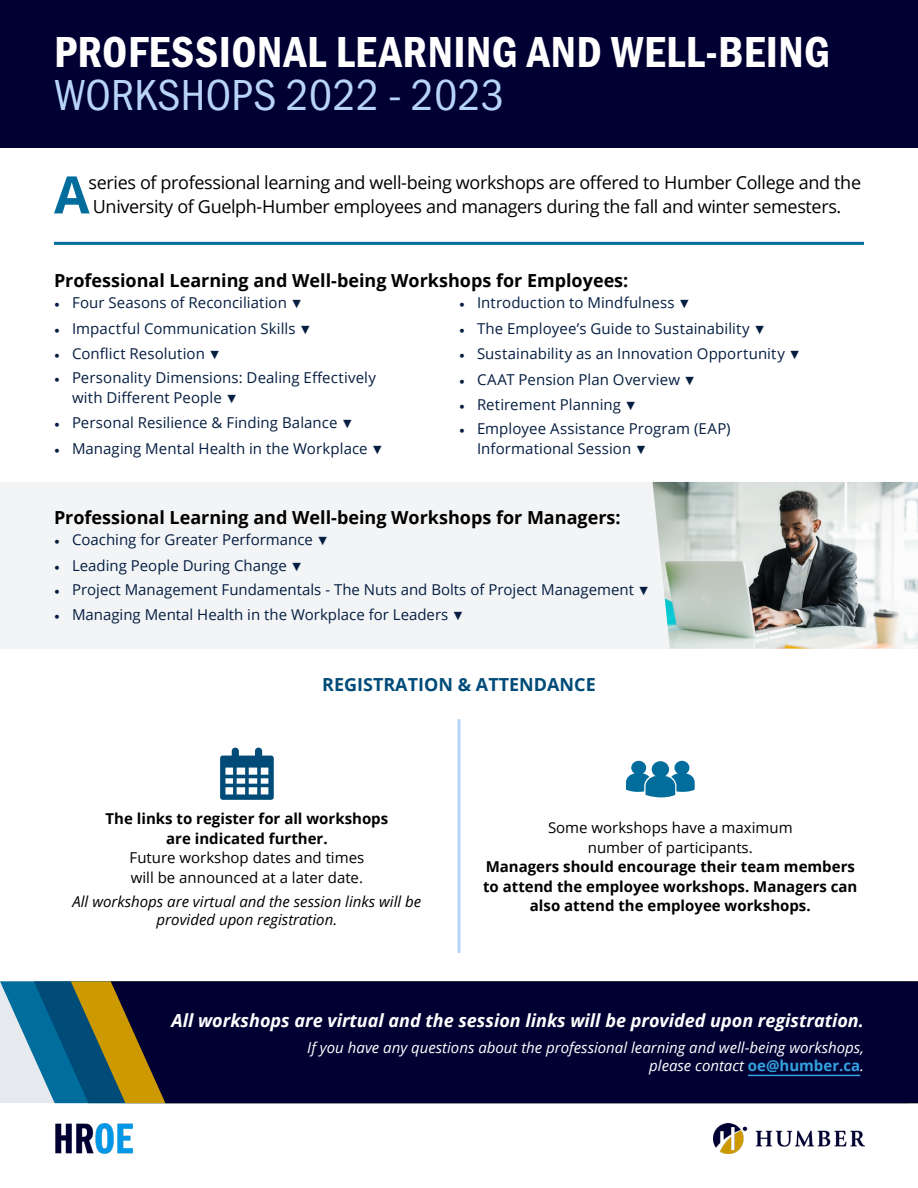
<style>
.page{position:relative;width:918px;height:1188px;background:#fff}
.page>*{position:absolute;margin:0;border:0;box-sizing:border-box;transform-origin:0 0}
.t1{font:700 51.6px "Open Sans";color:#006d9c}
.t2{font:45px/43.5px "Franklin Gothic URW Con Dem";letter-spacing:.01em;color:#fff}
.t3{font:18px/24px "Open Sans";letter-spacing:-.02em;color:#000}
.t4{font:700 18px "Open Sans";color:#000}
.t5{font:italic 700 18px "Open Sans";color:#fff}
.t6{font:700 18px "Open Sans";color:#004b78}
.t7{font:15px/19.5px "Open Sans";letter-spacing:.005em;color:#051e41}
.t8{font:700 15px/19.5px "Open Sans";color:#000;text-align:center}
.t9{font:15px/19.5px "Open Sans";color:#000;text-align:center}
.t10{font:italic 15px/18px "Open Sans";color:#fff;text-align:right}
.t11{font:italic 15px/18px "Open Sans";color:#000;text-align:center}
.s1{font-family:"Franklin Gothic URW Cond";color:#b8d4f6}
.s2{font-family:"Minion Pro"}
.s3{font-family:"Arial";font-size:12px}
.s4{font-weight:700}
.s5{font-weight:400}
.s6{font-weight:700;font-style:normal;color:#34a2df}
</style>
<div class="page">
<img style="left:55px;top:1124px;width:78px;height:29px">
<img style="left:714px;top:1123px;width:150px;height:30px">
<svg style="left:0;top:981px;width:34px;height:122px;background:#9ec3d4"></svg>
<svg style="left:34px;top:981px;width:37px;height:122px;background:#186e98"></svg>
<svg style="left:71px;top:981px;width:40px;height:122px;background:#4b6a4e"></svg>
<div style="left:111px;top:981px;width:807px;height:122px;background:#003"></div>
<hr style="left:748px;top:1075px;width:112px;height:1px;background:#34a2df">
<div style="left:0;top:482px;width:918px;height:167px;background:#f2f4f6"></div>
<div style="left:0;top:0;width:918px;height:147px;background:#003"></div>
<hr style="left:54px;top:242px;width:810px;height:3px;background:#006d9c">
<hr style="left:458px;top:719px;width:2px;height:234px;background:#b8d4f6">
<svg style="left:220px;top:748px;width:54px;height:52px"></svg>
<svg style="left:626px;top:761px;width:69px;height:36px"></svg>
<img style="left:652px;top:482px;width:266px;height:167px">
<h1 class="t2" style="left:54px;top:28px;width:778px">PROFESSIONAL LEARNING AND WELL-BEING<br><span class="s1">WORKSHOPS 2022 - 2023</span></h1>
<p class="t1" style="left:54px;top:158px;width:37px">A</p>
<p class="t3" style="left:89px;top:170px;width:774px">series of professional learning and well-being workshops are offered to Humber College and the<br>University of Guelph-Humber employees and managers during the fall and winter semesters.</p>
<h2 class="t4" style="left:54px;top:268px;width:576px">Professional Learning and Well-being Workshops for Employees:</h2>
<p class="t7" style="left:54px;top:292px;width:250px"><span class="s2">•</span> Four Seasons of Reconciliation <span class="s3">▼</span></p>
<p class="t7" style="left:54px;top:318px;width:259px"><span class="s2">•</span> Impactful Communication Skills <span class="s3">▼</span></p>
<p class="t7" style="left:54px;top:343px;width:168px"><span class="s2">•</span> Conflict Resolution <span class="s3">▼</span></p>
<p class="t7" style="left:72px;top:367px;width:306px;text-indent:-18px"><span class="s2">•</span> Personality Dimensions: Dealing Effectively with Different People <span class="s3">▼</span></p>
<p class="t7" style="left:54px;top:412px;width:301px"><span class="s2">•</span> Personal Resilience &amp; Finding Balance <span class="s3">▼</span></p>
<p class="t7" style="left:54px;top:438px;width:331px"><span class="s2">•</span> Managing Mental Health in the Workplace <span class="s3">▼</span></p>
<p class="t7" style="left:459px;top:292px;width:233px"><span class="s2">•</span> Introduction to Mindfulness <span class="s3">▼</span></p>
<p class="t7" style="left:459px;top:318px;width:308px"><span class="s2">•</span> The Employee’s Guide to Sustainability <span class="s3">▼</span></p>
<p class="t7" style="left:459px;top:343px;width:343px"><span class="s2">•</span> Sustainability as an Innovation Opportunity <span class="s3">▼</span></p>
<p class="t7" style="left:459px;top:369px;width:238px"><span class="s2">•</span> CAAT Pension Plan Overview <span class="s3">▼</span></p>
<p class="t7" style="left:459px;top:394px;width:179px"><span class="s2">•</span> Retirement Planning <span class="s3">▼</span></p>
<p class="t7" style="left:477px;top:418px;width:255px;text-indent:-18px"><span class="s2">•</span> Employee Assistance Program (EAP)<br>Informational Session <span class="s3">▼</span></p>
<h2 class="t4" style="left:54px;top:505px;width:568px">Professional Learning and Well-being Workshops for Managers:</h2>
<p class="t7" style="left:54px;top:530px;width:276px"><span class="s2">•</span> Coaching for Greater Performance <span class="s3">▼</span></p>
<p class="t7" style="left:54px;top:555px;width:250px"><span class="s2">•</span> Leading People During Change <span class="s3">▼</span></p>
<p class="t7" style="left:54px;top:579px;width:597px"><span class="s2">•</span> Project Management Fundamentals - The Nuts and Bolts of Project Management <span class="s3">▼</span></p>
<p class="t7" style="left:54px;top:605px;width:412px"><span class="s2">•</span> Managing Mental Health in the Workplace for Leaders <span class="s3">▼</span></p>
<h2 class="t6" style="left:322px;top:672px;width:275px">REGISTRATION &amp; ATTENDANCE</h2>
<p class="t9" style="left:106px;top:808px;width:284px"><span class="s4">The links to register for all workshops are indicated further.<br></span>Future workshop dates and times<br>will be announced at a later date.</p>
<p class="t11" style="left:73px;top:892px;width:350px">All workshops are virtual and the session links will be provided upon registration.</p>
<p class="t8" style="left:483px;top:818px;width:376px"><span class="s5">Some workshops have a maximum<br>number of participants.<br></span>Managers should encourage their team members to attend the employee workshops. Managers can also attend the employee workshops.</p>
<p class="t5" style="left:171px;top:1008px;width:694px">All workshops are virtual and the session links will be provided upon registration.</p>
<p class="t10" style="left:307px;top:1038px;width:558px">If you have any questions about the professional learning and well-being workshops, please contact <span class="s6">oe@humber.ca</span>.</p>
</div>
